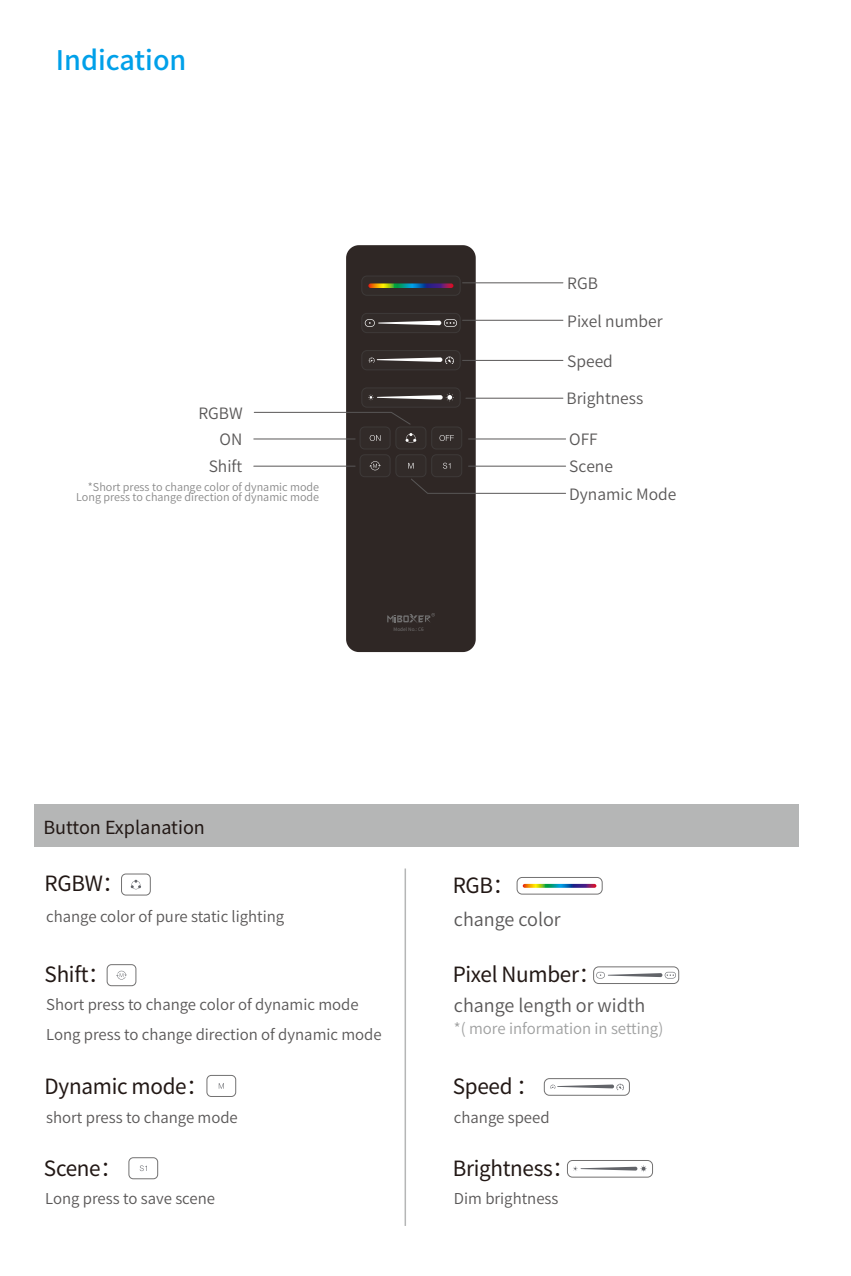
<style>
.page{position:relative;width:851px;height:1276px;background:#fff}
.page>*{position:absolute;margin:0;border:0;box-sizing:border-box;transform-origin:0 0}
.t1{font:500 27px "Source Han Sans CN";color:#00a0e9}
.t2{font:21px "Source Han Sans CN";letter-spacing:-.015em;color:#221815}
.t3{font:18px "Source Han Sans CN";color:#595757}
.t4{font:18px "Source Han Sans CN";color:#221815}
.t5{font:15.6px/27.3px "Source Han Sans CN";color:#595757}
.t6{font:15px/30px "Source Han Sans CN";color:#595757}
.t7{font:15px "Source Han Sans CN";color:#9fa0a0}
.t8{font:10.8px/9.3px "Source Han Sans CN";color:#898989;text-align:right}
.t9{font:4.8px "Source Han Sans CN";color:#727171}
</style>
<div class="page">
<div style="left:346px;top:245px;width:129px;height:407px;background:#2f2725"></div>
<div style="left:360px;top:427px;width:30px;height:22px;background:#322b29;border-radius:5px"></div>
<div style="left:360px;top:427px;width:30px;height:22px;border:1px solid #3e3a39;border-radius:5px"></div>
<div style="left:396px;top:427px;width:30px;height:22px;background:#322b29;border-radius:5px"></div>
<div style="left:395px;top:427px;width:31px;height:22px;border:1px solid #3e3a39;border-radius:5px"></div>
<div style="left:431px;top:427px;width:30px;height:22px;background:#322b29;border-radius:5px"></div>
<div style="left:431px;top:427px;width:31px;height:22px;border:1px solid #3e3a39;border-radius:5px"></div>
<div style="left:360px;top:455px;width:30px;height:22px;background:#322b29;border-radius:5px"></div>
<div style="left:360px;top:454px;width:30px;height:23px;border:1px solid #3e3a39;border-radius:5px"></div>
<div style="left:396px;top:455px;width:30px;height:22px;background:#322b29;border-radius:5px"></div>
<div style="left:395px;top:454px;width:31px;height:23px;border:1px solid #3e3a39;border-radius:5px"></div>
<div style="left:431px;top:455px;width:30px;height:22px;background:#322b29;border-radius:5px"></div>
<div style="left:431px;top:454px;width:31px;height:23px;border:1px solid #3e3a39;border-radius:5px"></div>
<div style="left:362px;top:276px;width:98px;height:19px;background:#322b29;border-radius:5px"></div>
<div style="left:361px;top:276px;width:99px;height:19px;border:1px solid #3e3a39;border-radius:5px"></div>
<div style="left:362px;top:313px;width:98px;height:20px;background:#322b29;border-radius:5px"></div>
<div style="left:361px;top:313px;width:99px;height:20px;border:1px solid #3e3a39;border-radius:5px"></div>
<div style="left:362px;top:350px;width:98px;height:20px;background:#322b29;border-radius:5px"></div>
<div style="left:361px;top:350px;width:99px;height:20px;border:1px solid #3e3a39;border-radius:5px"></div>
<div style="left:362px;top:388px;width:98px;height:19px;background:#322b29;border-radius:5px"></div>
<div style="left:361px;top:388px;width:99px;height:19px;border:1px solid #3e3a39;border-radius:5px"></div>
<svg style="left:387px;top:613px;width:48px;height:10px"></svg>
<svg style="left:439px;top:435px;width:15px;height:6px"></svg>
<svg style="left:408px;top:463px;width:5px;height:5px"></svg>
<svg style="left:443px;top:463px;width:7px;height:6px"></svg>
<svg style="left:369px;top:435px;width:11px;height:6px"></svg>
<svg style="left:405px;top:433px;width:11px;height:10px"></svg>
<svg style="left:369px;top:461px;width:11px;height:9px"></svg>
<svg style="left:368px;top:283px;width:85px;height:5px"></svg>
<svg style="left:378px;top:320px;width:67px;height:5px"></svg>
<svg style="left:444px;top:319px;width:13px;height:8px"></svg>
<svg style="left:365px;top:319px;width:10px;height:8px"></svg>
<svg style="left:369px;top:356px;width:85px;height:8px"></svg>
<svg style="left:368px;top:393px;width:86px;height:8px"></svg>
<hr style="left:254px;top:438px;width:101px;height:1px;background:#595757">
<hr style="left:462px;top:282px;width:101px;height:1px;background:#595757">
<hr style="left:462px;top:320px;width:101px;height:1px;background:#595757">
<hr style="left:462px;top:360px;width:101px;height:1px;background:#595757">
<hr style="left:466px;top:398px;width:97px;height:1px;background:#595757">
<hr style="left:468px;top:438px;width:97px;height:1px;background:#595757">
<hr style="left:468px;top:466px;width:97px;height:1px;background:#595757">
<svg style="left:410px;top:478px;width:156px;height:16px"></svg>
<svg style="left:253px;top:411px;width:158px;height:14px"></svg>
<hr style="left:254px;top:466px;width:101px;height:1px;background:#595757">
<div style="left:121px;top:873px;width:29px;height:22px;border:1px solid #727171;border-radius:4px"></div>
<svg style="left:131px;top:879px;width:10px;height:10px"></svg>
<div style="left:107px;top:964px;width:29px;height:22px;border:1px solid #727171;border-radius:4px"></div>
<svg style="left:116px;top:970px;width:11px;height:9px"></svg>
<div style="left:207px;top:1075px;width:29px;height:21px;border:1px solid #727171;border-radius:4px"></div>
<svg style="left:219px;top:1083px;width:5px;height:5px"></svg>
<div style="left:129px;top:1157px;width:29px;height:22px;border:1px solid #727171;border-radius:4px"></div>
<svg style="left:140px;top:1165px;width:7px;height:6px"></svg>
<div style="left:516px;top:877px;width:86px;height:17px;border:1px solid #727171;border-radius:5px"></div>
<svg style="left:522px;top:884px;width:74px;height:4px"></svg>
<div style="left:593px;top:966px;width:86px;height:17px;border:1px solid #727171;border-radius:5px"></div>
<svg style="left:608px;top:973px;width:55px;height:4px"></svg>
<svg style="left:664px;top:972px;width:12px;height:6px"></svg>
<svg style="left:596px;top:972px;width:8px;height:6px"></svg>
<div style="left:35px;top:804px;width:763px;height:43px;background:#b5b6b6"></div>
<div style="left:544px;top:1078px;width:85px;height:17px;border:1px solid #727171;border-radius:5px"></div>
<svg style="left:550px;top:1083px;width:74px;height:7px"></svg>
<div style="left:567px;top:1160px;width:85px;height:17px;border:1px solid #727171;border-radius:5px"></div>
<svg style="left:573px;top:1165px;width:74px;height:7px"></svg>
<hr style="left:404px;top:868px;width:2px;height:358px;background:#b5b6b6">
<h1 class="t1" style="left:56px;top:45px;width:132px">Indication</h1>
<p class="t5" style="left:198px;top:399px;width:46px">RGBW</p>
<p class="t5" style="left:219px;top:426px;width:24px">ON</p>
<p class="t5" style="left:209px;top:453px;width:35px">Shift</p>
<p class="t8" style="left:76px;top:483px;width:244px">*Short press to change color of dynamic mode<br>Long press to change direction of dynamic mode</p>
<p class="t9" style="left:393px;top:626px;width:32px">Model No.: C6</p>
<p class="t5" style="left:567px;top:270px;width:32px">RGB</p>
<p class="t5" style="left:567px;top:307px;width:97px">Pixel number</p>
<p class="t5" style="left:567px;top:348px;width:47px">Speed</p>
<p class="t5" style="left:566px;top:385px;width:78px">Brightness</p>
<p class="t5" style="left:569px;top:426px;width:109px">OFF<br>Scene<br>Dynamic Mode</p>
<p class="t4" style="left:43px;top:817px;width:163px">Button Explanation</p>
<h2 class="t2" style="left:45px;top:872px;width:80px">RGBW：</h2>
<p class="t6" style="left:46px;top:902px;width:239px">change color of pure static lighting</p>
<h2 class="t2" style="left:45px;top:962px;width:66px">Shift：</h2>
<p class="t6" style="left:46px;top:989px;width:337px">Short press to change color of dynamic mode<br>Long press to change direction of dynamic mode</p>
<h2 class="t2" style="left:45px;top:1074px;width:164px">Dynamic mode：</h2>
<p class="t6" style="left:46px;top:1102px;width:193px">short press to change mode</p>
<h2 class="t2" style="left:44px;top:1156px;width:79px">Scene：</h2>
<p class="t6" style="left:45px;top:1184px;width:171px">Long press to save scene</p>
<h2 class="t2" style="left:452px;top:874px;width:62px">RGB：</h2>
<p class="t3" style="left:454px;top:908px;width:108px">change color</p>
<h2 class="t2" style="left:452px;top:962px;width:148px">Pixel Number：</h2>
<p class="t3" style="left:454px;top:995px;width:193px">change length or width</p>
<p class="t7" style="left:454px;top:1020px;width:211px">*( more information in setting)</p>
<h2 class="t2" style="left:452px;top:1074px;width:86px">Speed ：</h2>
<p class="t6" style="left:454px;top:1102px;width:97px">change speed</p>
<h2 class="t2" style="left:452px;top:1156px;width:122px">Brightness：</h2>
<p class="t6" style="left:454px;top:1184px;width:106px">Dim brightness</p>
</div>
